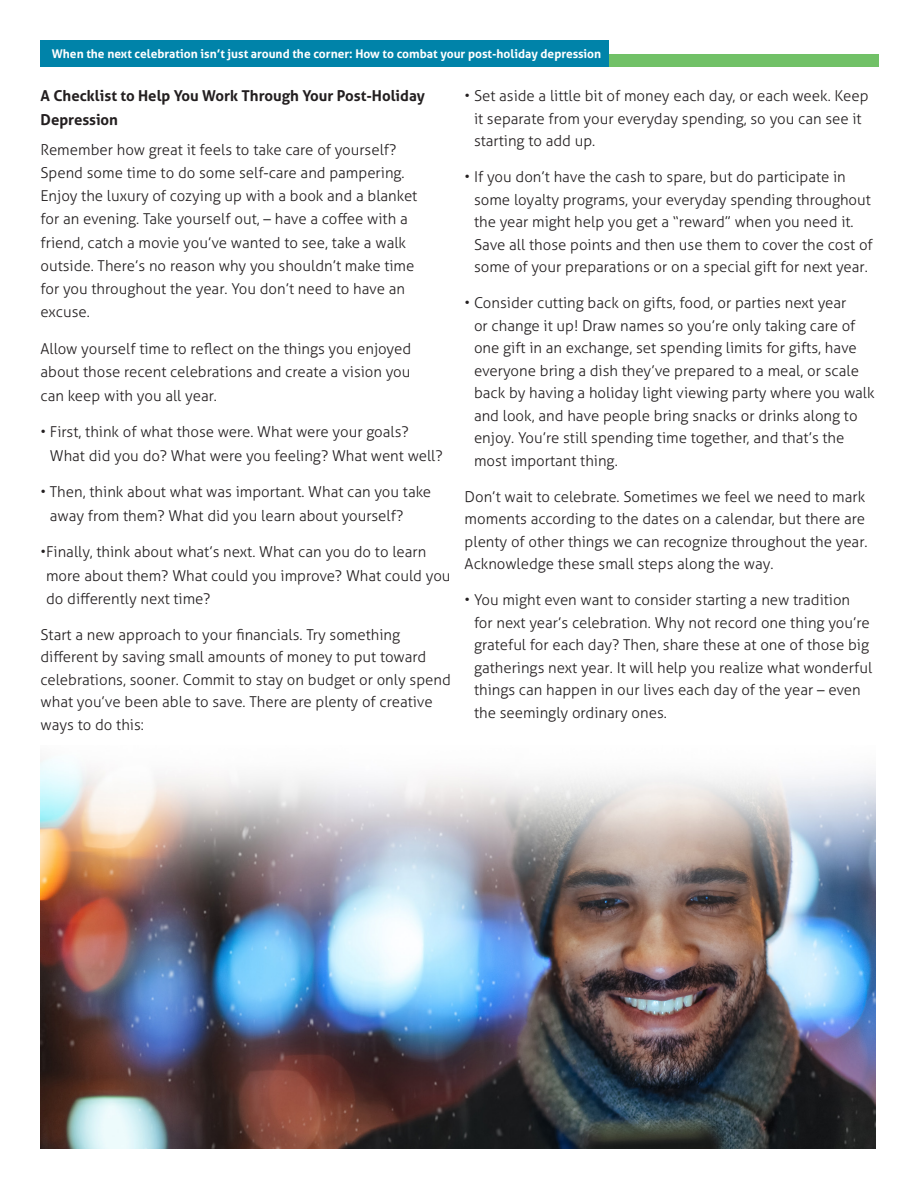
<style>
.page{position:relative;width:918px;height:1188px;background:#fff}
.page>*{position:absolute;margin:0;border:0;box-sizing:border-box;transform-origin:0 0}
.t1{font:300 15px/22.5px "Aller";color:#231f20}
.t2{font:700 15px/23.2px "Aller";color:#231f20}
.t3{font:700 12px "Aller";color:#fff}
</style>
<div class="page">
<div style="left:52px;top:54px;width:827px;height:13px;background:#71c167"></div>
<div style="left:40px;top:40px;width:569px;height:27px;background:#0083a9"></div>
<img style="left:41px;top:759px;width:834px;height:390px">
<p class="t3" style="left:52px;top:46px;width:551px">When the next celebration isn’t just around the corner: How to combat your post-holiday depression</p>
<p class="t2" style="left:40px;top:84px;width:386px">A Checklist to Help You Work Through Your Post-Holiday<br>Depression</p>
<p class="t1" style="left:40px;top:138px;width:378px;line-height:23.2px">Remember how great it feels to take care of yourself?<br>Spend some time to do some self-care and pampering.<br>Enjoy the luxury of cozying up with a book and a blanket for an evening. Take yourself out, – have a coffee with a friend, catch a movie you’ve wanted to see, take a walk outside. There’s no reason why you shouldn’t make time for you throughout the year. You don’t need to have an excuse.</p>
<p class="t1" style="left:40px;top:337px;width:372px;line-height:23.2px;text-align:justify">Allow yourself time to reflect on the things you enjoyed about those recent celebrations and create a vision you can keep with you all year.</p>
<p class="t1" style="left:50px;top:420px;width:394px;line-height:23.2px;text-indent:-9px">• First, think of what those were. What were your goals?<br>What did you do? What were you feeling? What went well?</p>
<p class="t1" style="left:50px;top:480px;width:383px;line-height:23.2px;text-indent:-9px">• Then, think about what was important. What can you take away from them? What did you learn about yourself?</p>
<p class="t1" style="left:46px;top:540px;width:406px;line-height:23.2px;text-indent:-6px">•Finally, think about what’s next. What can you do to learn more about them? What could you improve? What could you do differently next time?</p>
<p class="t1" style="left:40px;top:623px;width:412px">Start a new approach to your financials. Try something different by saving small amounts of money to put toward celebrations, sooner. Commit to stay on budget or only spend what you’ve been able to save. There are plenty of creative ways to do this:</p>
<p class="t1" style="left:474px;top:85px;width:396px;text-indent:-9px">• Set aside a little bit of money each day, or each week. Keep it separate from your everyday spending, so you can see it starting to add up.</p>
<p class="t1" style="left:474px;top:166px;width:400px;text-indent:-9px">• If you don’t have the cash to spare, but do participate in some loyalty programs, your everyday spending throughout the year might help you get a “reward” when you need it.<br>Save all those points and then use them to cover the cost of some of your preparations or on a special gift for next year.</p>
<p class="t1" style="left:474px;top:292px;width:402px;text-indent:-9px">• Consider cutting back on gifts, food, or parties next year<br>or change it up! Draw names so you’re only taking care of one gift in an exchange, set spending limits for gifts, have everyone bring a dish they’ve prepared to a meal, or scale back by having a holiday light viewing party where you walk and look, and have people bring snacks or drinks along to enjoy. You’re still spending time together, and that’s the most important thing.</p>
<p class="t1" style="left:465px;top:485px;width:405px">Don’t wait to celebrate. Sometimes we feel we need to mark moments according to the dates on a calendar, but there are plenty of other things we can recognize throughout the year.<br>Acknowledge these small steps along the way.</p>
<p class="t1" style="left:474px;top:589px;width:400px;text-indent:-9px">• You might even want to consider starting a new tradition for next year’s celebration. Why not record one thing you’re grateful for each day? Then, share these at one of those big gatherings next year. It will help you realize what wonderful things can happen in our lives each day of the year – even the seemingly ordinary ones.</p>
</div>
